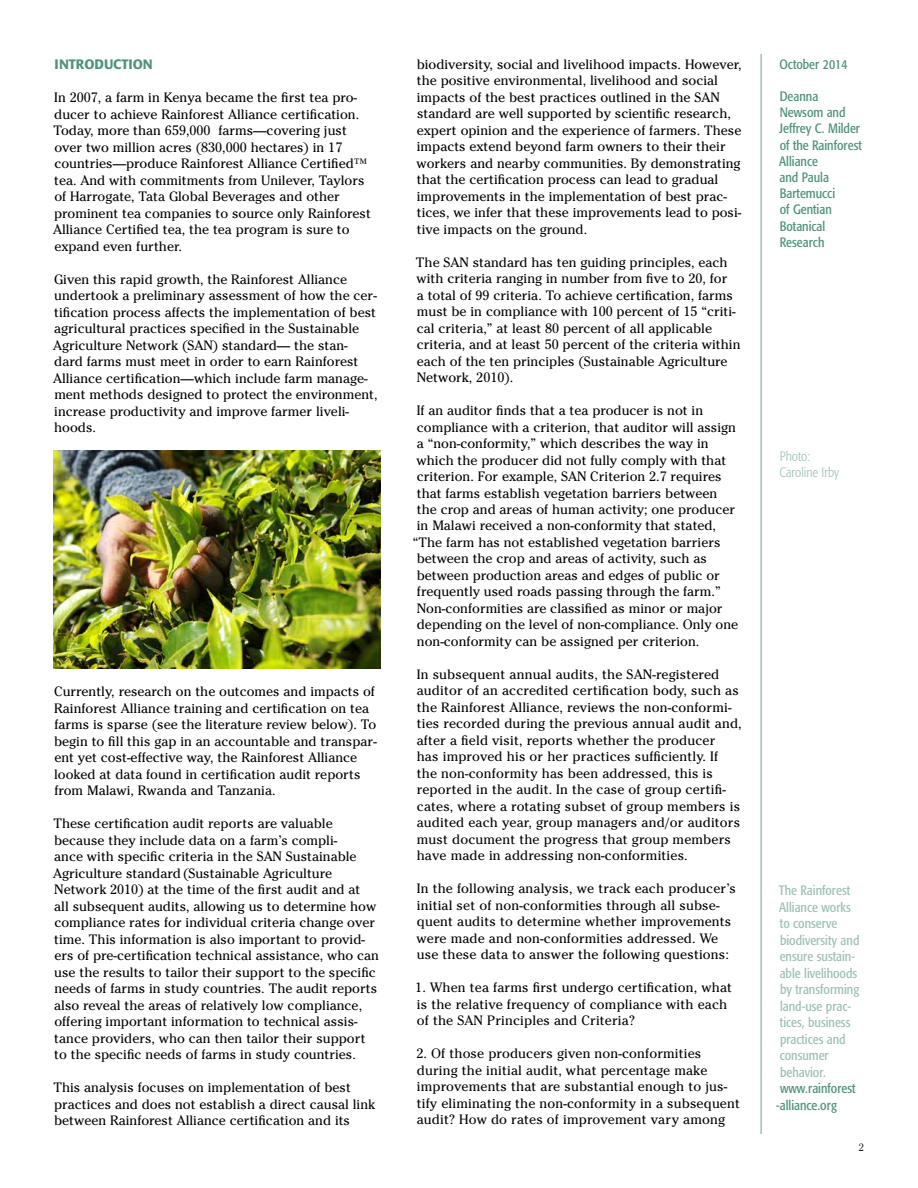
<style>
.page{position:relative;width:918px;height:1188px;background:#fff}
.page>*{position:absolute;margin:0;border:0;box-sizing:border-box;transform-origin:0 0}
.t1{font:13.5px/16.5px "Cheltenham";color:#000}
.t2{font:condensed 13.5px/16.5px "Formata";color:#9dc1b3}
.t3{font:condensed 13.5px/16.2px "Formata";color:#4e917a}
.t4{font:300 condensed 13.5px/16.2px "Formata";color:#9dc1b3}
.t5{font:500 13.5px "Formata";color:#4e917a}
.t6{font:300 10.5px "Cheltenham";color:#000}
</style>
<div class="page">
<hr style="left:760px;top:54px;width:2px;height:1080px;background:#9dc1b3">
<img style="left:54px;top:451px;width:327px;height:217px">
<p class="t5" style="left:55px;top:56px;width:100px">INTRODUCTION</p>
<p class="t1" style="left:53px;top:89px;width:319px">In 2007, a farm in Kenya became the first tea pro&shy;ducer to achieve Rainforest Alliance certification.<br>Today, more than 659,000 farms—covering just over two million acres (830,000 hectares) in 17 countries—produce Rainforest Alliance Certified™ tea. And with commitments from Unilever, Taylors of Harrogate, Tata Global Beverages and other prominent tea companies to source only Rainforest Alliance Certified tea, the tea program is sure to expand even further.</p>
<p class="t1" style="left:53px;top:271px;width:326px">Given this rapid growth, the Rainforest Alliance undertook a preliminary assessment of how the cer&shy;tification process affects the implementation of best agricultural practices specified in the Sustainable Agriculture Network (SAN) standard— the stan&shy;dard farms must meet in order to earn Rainforest Alliance certification—which include farm manage&shy;ment methods designed to protect the environment, increase productivity and improve farmer liveli&shy;hoods.</p>
<p class="t1" style="left:54px;top:683px;width:324px">Currently, research on the outcomes and impacts of Rainforest Alliance training and certification on tea farms is sparse (see the literature review below). To begin to fill this gap in an accountable and transpar&shy;ent yet cost-effective way, the Rainforest Alliance looked at data found in certification audit reports from Malawi, Rwanda and Tanzania.</p>
<p class="t1" style="left:53px;top:815px;width:327px">These certification audit reports are valuable because they include data on a farm’s compli-<br>ance with specific criteria in the SAN Sustainable Agriculture standard (Sustainable Agriculture Network 2010) at the time of the first audit and at<br>all subsequent audits, allowing us to determine how compliance rates for individual criteria change over time. This information is also important to provid&shy;ers of pre-certification technical assistance, who can use the results to tailor their support to the specific needs of farms in study countries. The audit reports also reveal the areas of relatively low compliance, offering important information to technical assis&shy;tance providers, who can then tailor their support to the specific needs of farms in study countries.</p>
<p class="t1" style="left:53px;top:1079px;width:323px">This analysis focuses on implementation of best practices and does not establish a direct causal link between Rainforest Alliance certification and its</p>
<p class="t1" style="left:417px;top:56px;width:327px">biodiversity, social and livelihood impacts. However, the positive environmental, livelihood and social impacts of the best practices outlined in the SAN standard are well supported by scientific research, expert opinion and the experience of farmers. These impacts extend beyond farm owners to their their workers and nearby communities. By demonstrating that the certification process can lead to gradual improvements in the implementation of best prac&shy;tices, we infer that these improvements lead to posi&shy;tive impacts on the ground.</p>
<p class="t1" style="left:416px;top:254px;width:326px">The SAN standard has ten guiding principles, each with criteria ranging in number from five to 20, for<br>a total of 99 criteria. To achieve certification, farms must be in compliance with 100 percent of 15 “criti&shy;cal criteria,” at least 80 percent of all applicable criteria, and at least 50 percent of the criteria within each of the ten principles (Sustainable Agriculture Network, 2010).</p>
<p class="t1" style="left:417px;top:402px;width:288px">If an auditor finds that a tea producer is not in</p>
<p class="t1" style="left:417px;top:419px;width:321px">compliance with a criterion, that auditor will assign</p>
<p class="t1" style="left:417px;top:435px;width:293px">a “non-conformity,” which describes the way in</p>
<p class="t1" style="left:417px;top:452px;width:311px">which the producer did not fully comply with that</p>
<p class="t1" style="left:417px;top:468px;width:306px">criterion. For example, SAN Criterion 2.7 requires</p>
<p class="t1" style="left:417px;top:485px;width:302px">that farms establish vegetation barriers between</p>
<p class="t1" style="left:417px;top:501px;width:320px">the crop and areas of human activity; one producer</p>
<p class="t1" style="left:417px;top:518px;width:301px">in Malawi received a non-conformity that stated,</p>
<p class="t1" style="left:413px;top:534px;width:309px">“The farm has not established vegetation barriers</p>
<p class="t1" style="left:417px;top:551px;width:292px">between the crop and areas of activity, such as</p>
<p class="t1" style="left:417px;top:567px;width:305px">between production areas and edges of public or</p>
<p class="t1" style="left:417px;top:584px;width:305px">frequently used roads passing through the farm.”</p>
<p class="t1" style="left:417px;top:600px;width:307px">Non-conformities are classified as minor or major</p>
<p class="t1" style="left:417px;top:617px;width:323px">depending on the level of non-compliance. Only one</p>
<p class="t1" style="left:417px;top:633px;width:284px">non-conformity can be assigned per criterion.</p>
<p class="t1" style="left:417px;top:666px;width:327px">In subsequent annual audits, the SAN-registered auditor of an accredited certification body, such as the Rainforest Alliance, reviews the non-conformi&shy;ties recorded during the previous annual audit and, after a field visit, reports whether the producer<br>has improved his or her practices sufficiently. If the non-conformity has been addressed, this is reported in the audit. In the case of group certifi&shy;cates, where a rotating subset of group members is audited each year, group managers and/or auditors must document the progress that group members have made in addressing non-conformities.</p>
<p class="t1" style="left:417px;top:881px;width:321px">In the following analysis, we track each producer’s initial set of non-conformities through all subse&shy;quent audits to determine whether improvements were made and non-conformities addressed. We use these data to answer the following questions:</p>
<p class="t1" style="left:415px;top:980px;width:318px">1. When tea farms first undergo certification, what is the relative frequency of compliance with each of the SAN Principles and Criteria?</p>
<p class="t1" style="left:416px;top:1046px;width:325px">2. Of those producers given non-conformities during the initial audit, what percentage make improvements that are substantial enough to jus&shy;tify eliminating the non-conformity in a subsequent audit? How do rates of improvement vary among</p>
<p class="t3" style="left:780px;top:56px;width:70px">October 2014</p>
<p class="t3" style="left:779px;top:88px;width:84px">Deanna<br>Newsom and<br>Jeffrey C. Milder of the Rainforest<br>Alliance<br>and Paula<br>Bartemucci<br>of Gentian<br>Botanical<br>Research</p>
<p class="t4" style="left:779px;top:448px;width:61px">Photo:<br>Caroline Irby</p>
<p class="t2" style="left:779px;top:882px;width:82px">The Rainforest<br>Alliance works to conserve biodiversity and ensure sustain&shy;able livelihoods by transforming land-use prac&shy;tices, business practices and consumer behavior.</p>
<p class="t3" style="left:776px;top:1080px;width:81px">www.rainforest -alliance.org</p>
<p class="t6" style="left:859px;top:1141px;width:7px">2</p>
</div>
